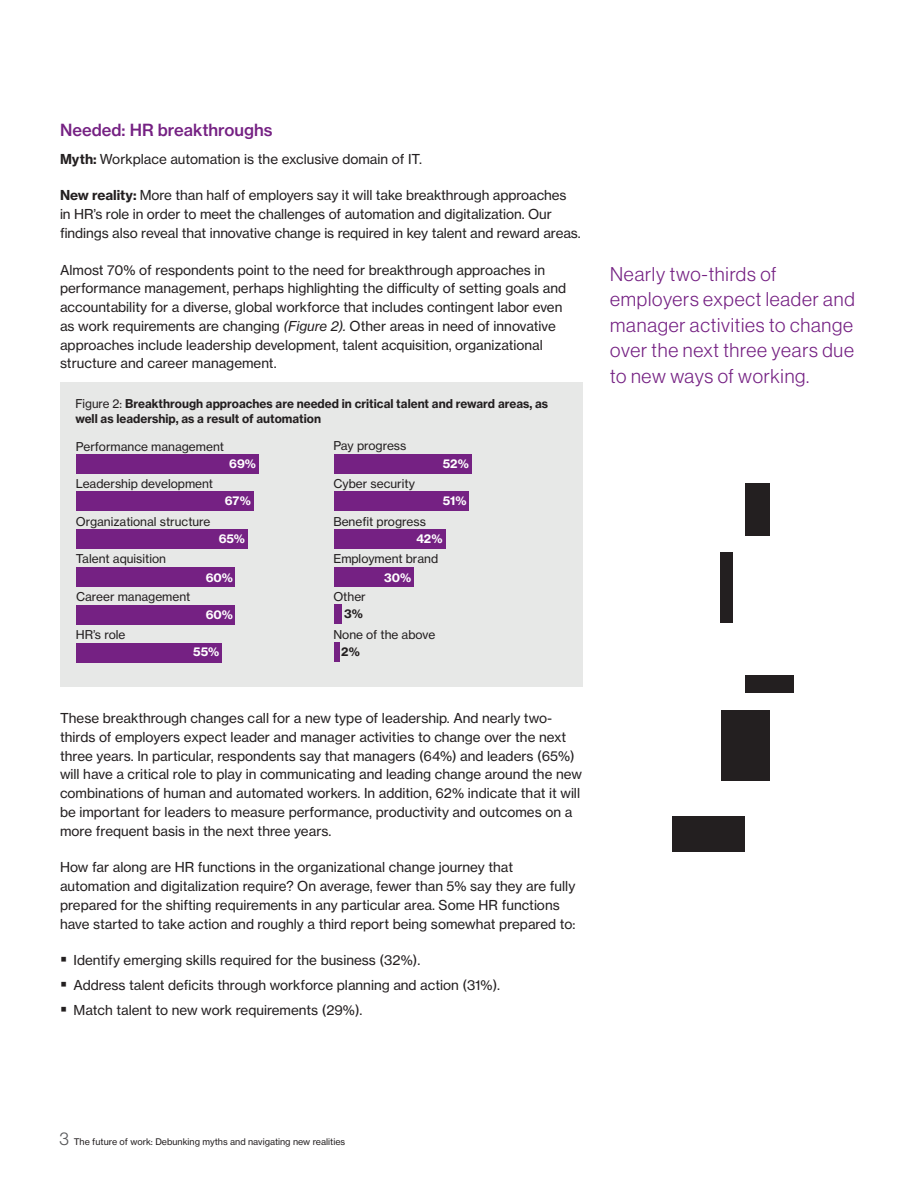
<style>
.page{position:relative;width:918px;height:1188px;background:#fff}
.page>*{position:absolute;margin:0;border:0;box-sizing:border-box;transform-origin:0 0}
.Callout_1__13pt_ligh{font:19.5px/25.5px "N Haas Grotesk DS Std 45 Lt";letter-spacing:.04em;color:#752183}
.Subhead_1__11_13_Med{font:16.5px "N Haas Grotesk TX Std 65 Md";color:#752183}
.Body_text_black{font:13.5px/18.8px "N Haas Grotesk TX Std 55 Rg";color:#231f20}
.t1{font:12px "N Haas Grotesk TX Std 55 Rg";color:#231f20}
.Subhead_1__11_13_Med-2{font:12px/15px "N Haas Grotesk TX Std 75 Bd";color:#231f20}
.t2{font:12px "N Haas Grotesk TX Std 75 Bd";color:#fff}
.t3{font:9px "N Haas Grotesk TX Std 55 Rg";color:#231f20}
.s1{font-family:"N Haas Grotesk TX Std 75 Bd"}
.s2{font-family:"N Haas Grotesk TX Std 56 It"}
.s3{font-family:"N Haas Grotesk TX Std 55 Rg"}
.s4{font-family:"N Haas Grotesk DS Std 45 Lt";font-size:18px;color:#57585a}
</style>
<div class="page">
<div style="left:60px;top:382px;width:522px;height:305px;background:#e7e8e7"></div>
<div style="left:76px;top:454px;width:182px;height:20px;background:#752183"></div>
<div style="left:76px;top:492px;width:177px;height:19px;background:#752183"></div>
<div style="left:76px;top:530px;width:172px;height:19px;background:#752183"></div>
<div style="left:76px;top:568px;width:159px;height:19px;background:#752183"></div>
<div style="left:76px;top:605px;width:159px;height:19px;background:#752183"></div>
<div style="left:76px;top:643px;width:145px;height:19px;background:#752183"></div>
<div style="left:334px;top:454px;width:138px;height:20px;background:#752183"></div>
<div style="left:334px;top:492px;width:135px;height:19px;background:#752183"></div>
<div style="left:334px;top:530px;width:111px;height:19px;background:#752183"></div>
<div style="left:334px;top:568px;width:80px;height:19px;background:#752183"></div>
<div style="left:334px;top:605px;width:8px;height:19px;background:#752183"></div>
<div style="left:334px;top:643px;width:6px;height:19px;background:#752183"></div>
<div style="left:745px;top:676px;width:49px;height:17px;background:#231f20"></div>
<div style="left:721px;top:711px;width:48px;height:70px;background:#231f20"></div>
<div style="left:672px;top:816px;width:73px;height:35px;background:#231f20"></div>
<div style="left:721px;top:553px;width:12px;height:70px;background:#231f20"></div>
<div style="left:745px;top:483px;width:24px;height:52px;background:#231f20"></div>
<p class="Subhead_1__11_13_Med" style="left:60px;top:120px;width:214px">Needed: HR breakthroughs</p>
<p class="Body_text_black" style="left:60px;top:149px;width:364px"><span class="s1">Myth:</span> Workplace automation is the exclusive domain of IT.</p>
<p class="Body_text_black" style="left:60px;top:186px;width:522px"><span class="s1">New reality:</span> More than half of employers say it will take breakthrough approaches<br>in HR’s role in order to meet the challenges of automation and digitalization. Our findings also reveal that innovative change is required in key talent and reward areas.</p>
<p class="Body_text_black" style="left:60px;top:260px;width:508px">Almost 70% of respondents point to the need for breakthrough approaches in performance management, perhaps highlighting the difficulty of setting goals and accountability for a diverse, global workforce that includes contingent labor even as work requirements are changing <span class="s2">(Figure 2).</span> Other areas in need of innovative approaches include leadership development, talent acquisition, organizational structure and career management.</p>
<p class="Subhead_1__11_13_Med-2" style="left:75px;top:396px;width:474px"><span class="s3">Figure 2:</span> Breakthrough approaches are needed in critical talent and reward areas, as well as leadership, as a result of automation</p>
<p class="t1" style="left:76px;top:439px;width:150px">Performance management</p>
<p class="t1" style="left:333px;top:438px;width:75px">Pay progress</p>
<p class="t2" style="left:229px;top:456px;width:28px">69%</p>
<p class="t2" style="left:225px;top:494px;width:28px">67%</p>
<p class="t2" style="left:219px;top:531px;width:28px">65%</p>
<p class="t2" style="left:206px;top:570px;width:29px">60%</p>
<p class="t2" style="left:206px;top:607px;width:29px">60%</p>
<p class="t2" style="left:193px;top:644px;width:28px">55%</p>
<p class="Subhead_1__11_13_Med-2" style="left:341px;top:644px;width:20px">2%</p>
<p class="t2" style="left:443px;top:456px;width:28px">52%</p>
<p class="t1" style="left:76px;top:476px;width:139px">Leadership development</p>
<p class="t1" style="left:333px;top:476px;width:83px">Cyber security</p>
<p class="t2" style="left:443px;top:494px;width:25px">51%</p>
<p class="t1" style="left:76px;top:514px;width:136px">Organizational structure</p>
<p class="t1" style="left:333px;top:514px;width:94px">Benefit progress</p>
<p class="t2" style="left:416px;top:531px;width:28px">42%</p>
<p class="t1" style="left:333px;top:551px;width:106px">Employment brand</p>
<p class="t1" style="left:76px;top:551px;width:92px">Talent aquisition</p>
<p class="t2" style="left:384px;top:570px;width:29px">30%</p>
<p class="t1" style="left:333px;top:589px;width:34px">Other</p>
<p class="t1" style="left:76px;top:589px;width:116px">Career management</p>
<p class="Subhead_1__11_13_Med-2" style="left:344px;top:606px;width:20px">3%</p>
<p class="t1" style="left:76px;top:627px;width:51px">HR’s role</p>
<p class="t1" style="left:333px;top:628px;width:103px">None of the above</p>
<p class="Body_text_black" style="left:60px;top:709px;width:523px">These breakthrough changes call for a new type of leadership. And nearly two&shy;thirds of employers expect leader and manager activities to change over the next three years. In particular, respondents say that managers (64%) and leaders (65%) will have a critical role to play in communicating and leading change around the new combinations of human and automated workers. In addition, 62% indicate that it will be important for leaders to measure performance, productivity and outcomes on a more frequent basis in the next three years.</p>
<p class="Body_text_black" style="left:60px;top:858px;width:517px">How far along are HR functions in the organizational change journey that automation and digitalization require? On average, fewer than 5% say they are fully prepared for the shifting requirements in any particular area. Some HR functions have started to take action and roughly a third report being somewhat prepared to:</p>
<p class="Body_text_black" style="left:74px;top:951px;width:348px">Identify emerging skills required for the business (32%).</p>
<p class="Body_text_black" style="left:74px;top:976px;width:428px">Address talent deficits through workforce planning and action (31%).</p>
<p class="Body_text_black" style="left:74px;top:1001px;width:291px">Match talent to new work requirements (29%).</p>
<p class="Callout_1__13pt_ligh" style="left:610px;top:261px;width:246px">Nearly two-thirds of employers expect leader and manager activities to change over the next three years due to new ways of working.</p>
<p class="t3" style="left:59px;top:1136px;width:287px"><span class="s4">3</span> The future of work: Debunking myths and navigating new realities</p>
</div>
